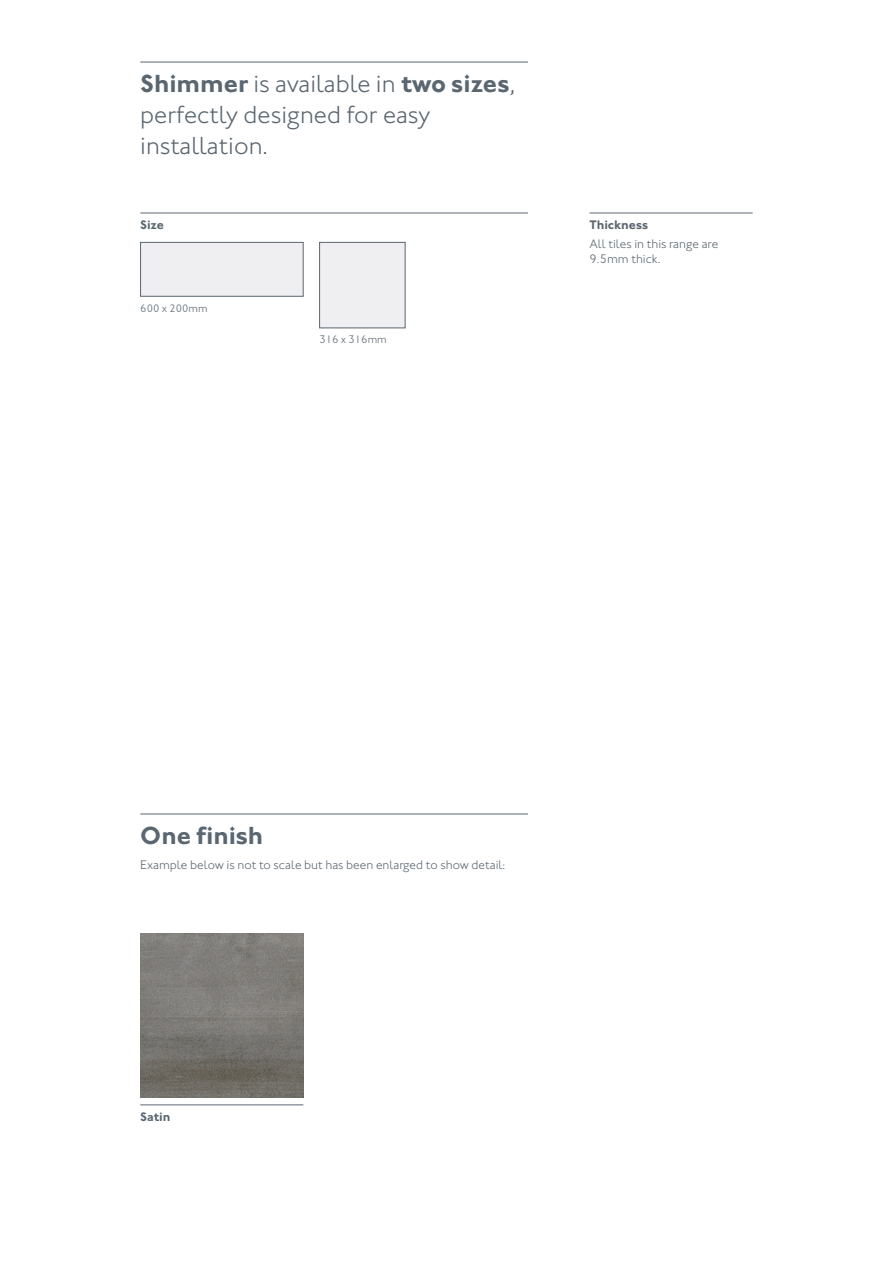
<style>
.page{position:relative;width:893px;height:1263px;background:#fff}
.page>*{position:absolute;margin:0;border:0;box-sizing:border-box;transform-origin:0 0}
.t1{font:300 25.5px/30.6px "Johnston ITC Std";color:#5a6670}
.t2{font:700 25.5px "Johnston ITC Std";color:#5a6670}
.t3{font:300 12.75px/15.3px "Johnston ITC Std";color:#5a6670}
.t4{font:700 12.75px "Johnston ITC Std";color:#5a6670}
.t5{font:300 11.25px "Johnston ITC Std";color:#5a6670}
.s1{font-weight:700}
</style>
<div class="page">
<hr style="left:140px;top:1104px;width:163px;height:1px;background:#5a6670">
<img style="left:140px;top:934px;width:163px;height:163px">
<hr style="left:140px;top:814px;width:388px;height:1px;background:#5a6670">
<hr style="left:140px;top:62px;width:388px;height:1px;background:#5a6670">
<hr style="left:140px;top:213px;width:388px;height:1px;background:#5a6670">
<div style="left:140px;top:242px;width:163px;height:54px;background:#efeef0;border:1px solid #5a6670"></div>
<hr style="left:590px;top:213px;width:163px;height:1px;background:#5a6670">
<div style="left:319px;top:242px;width:86px;height:86px;background:#efeef0;border:1px solid #5a6670"></div>
<p class="t1" style="left:140px;top:69px;width:376px"><span class="s1">Shimmer</span> is available in <span class="s1">two sizes</span>, perfectly designed for easy installation.</p>
<p class="t4" style="left:140px;top:217px;width:25px">Size</p>
<p class="t5" style="left:140px;top:301px;width:69px">600 x 200mm</p>
<p class="t5" style="left:319px;top:333px;width:69px">316 x 316mm</p>
<p class="t4" style="left:590px;top:217px;width:60px">Thickness</p>
<p class="t3" style="left:590px;top:236px;width:130px">All tiles in this range are<br>9.5mm thick.</p>
<p class="t2" style="left:140px;top:820px;width:124px">One finish</p>
<p class="t3" style="left:140px;top:857px;width:366px">Example below is not to scale but has been enlarged to show detail:</p>
<p class="t4" style="left:140px;top:1109px;width:32px">Satin</p>
</div>
